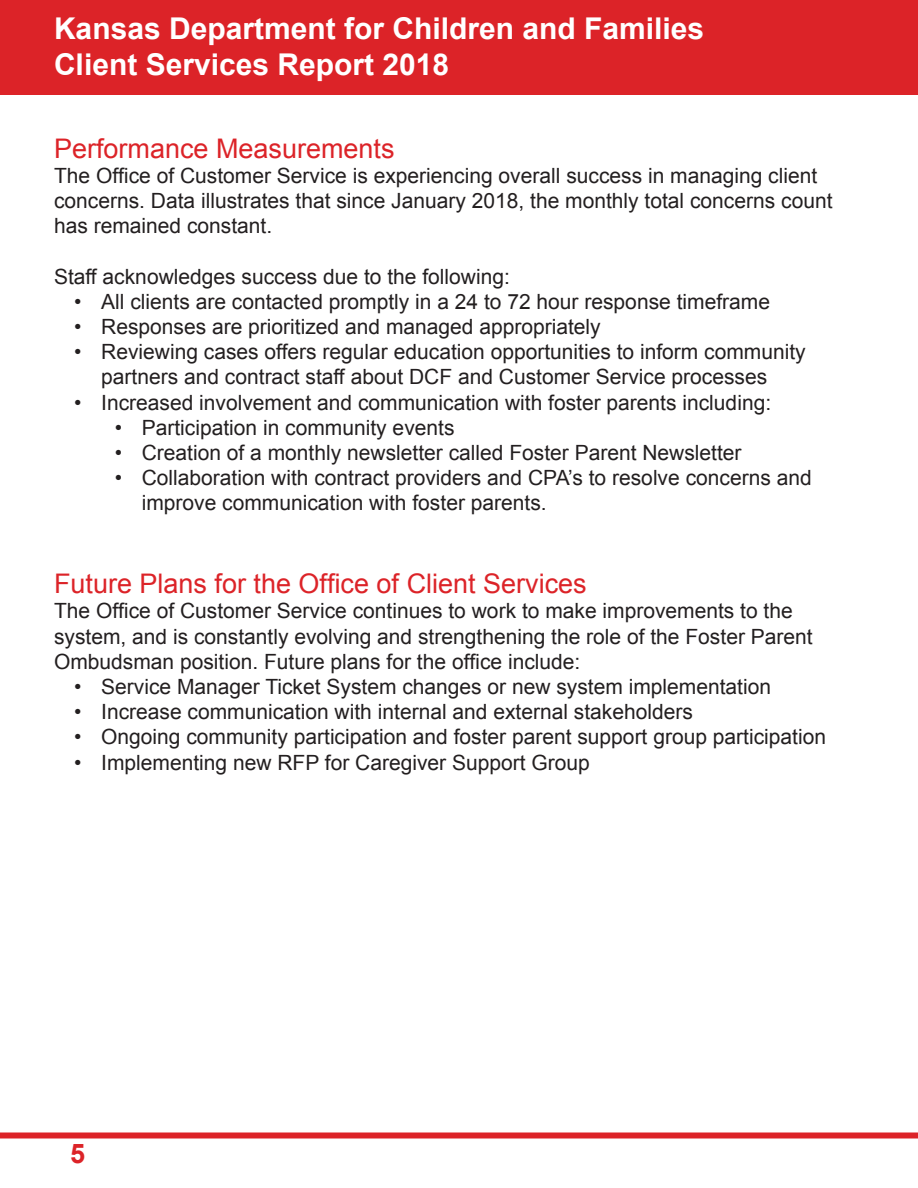
<style>
.page{position:relative;width:918px;height:1188px;background:#fff}
.page>*{position:absolute;margin:0;border:0;box-sizing:border-box;transform-origin:0 0}
.t1{font:700 30px/36px "Arial";color:#fff}
.t2{font:27px "Arial";color:#dc2328}
.t3{font:700 27px "Arial";color:#dc2328}
.t4{font:21px/25.2px "Arial";color:#231f20}
</style>
<div class="page">
<div style="left:0;top:0;width:918px;height:94px;background:#dc2328"></div>
<div style="left:0;top:1132px;width:918px;height:6px;background:#dc2328"></div>
<h1 class="t1" style="left:54px;top:11px;width:652px">Kansas Department for Children and Families<br>Client Services Report 2018</h1>
<h1 class="t2" style="left:54px;top:130px;width:342px">Performance Measurements</h1>
<p class="t4" style="left:54px;top:163px;width:780px">The Office of Customer Service is experiencing overall success in managing client concerns. Data illustrates that since January 2018, the monthly total concerns count has remained constant.</p>
<p class="t4" style="left:54px;top:264px;width:458px">Staff acknowledges success due to the following:</p>
<p class="t4" style="left:74px;top:289px;width:697px">• All clients are contacted promptly in a 24 to 72 hour response timeframe</p>
<p class="t4" style="left:74px;top:314px;width:528px">• Responses are prioritized and managed appropriately</p>
<p class="t4" style="left:74px;top:339px;width:733px;text-align:center">• Reviewing cases offers regular education opportunities to inform community partners and contract staff about DCF and Customer Service processes</p>
<p class="t4" style="left:74px;top:390px;width:698px">• Increased involvement and communication with foster parents including:</p>
<p class="t4" style="left:115px;top:415px;width:341px">• Participation in community events</p>
<p class="t4" style="left:115px;top:440px;width:628px">• Creation of a monthly newsletter called Foster Parent Newsletter</p>
<p class="t4" style="left:142px;top:465px;width:671px;text-indent:-27px">• Collaboration with contract providers and CPA’s to resolve concerns and improve communication with foster parents.</p>
<h1 class="t2" style="left:54px;top:566px;width:534px">Future Plans for the Office of Client Services</h1>
<p class="t4" style="left:54px;top:599px;width:760px">The Office of Customer Service continues to work to make improvements to the system, and is constantly evolving and strengthening the role of the Foster Parent<br>Ombudsman position. Future plans for the office include:</p>
<p class="t4" style="left:74px;top:674px;width:698px">• Service Manager Ticket System changes or new system implementation</p>
<p class="t4" style="left:74px;top:699px;width:620px">• Increase communication with internal and external stakeholders</p>
<p class="t4" style="left:74px;top:725px;width:753px">• Ongoing community participation and foster parent support group participation</p>
<p class="t4" style="left:74px;top:750px;width:517px">• Implementing new RFP for Caregiver Support Group</p>
<p class="t3" style="left:70px;top:1136px;width:17px">5</p>
</div>
